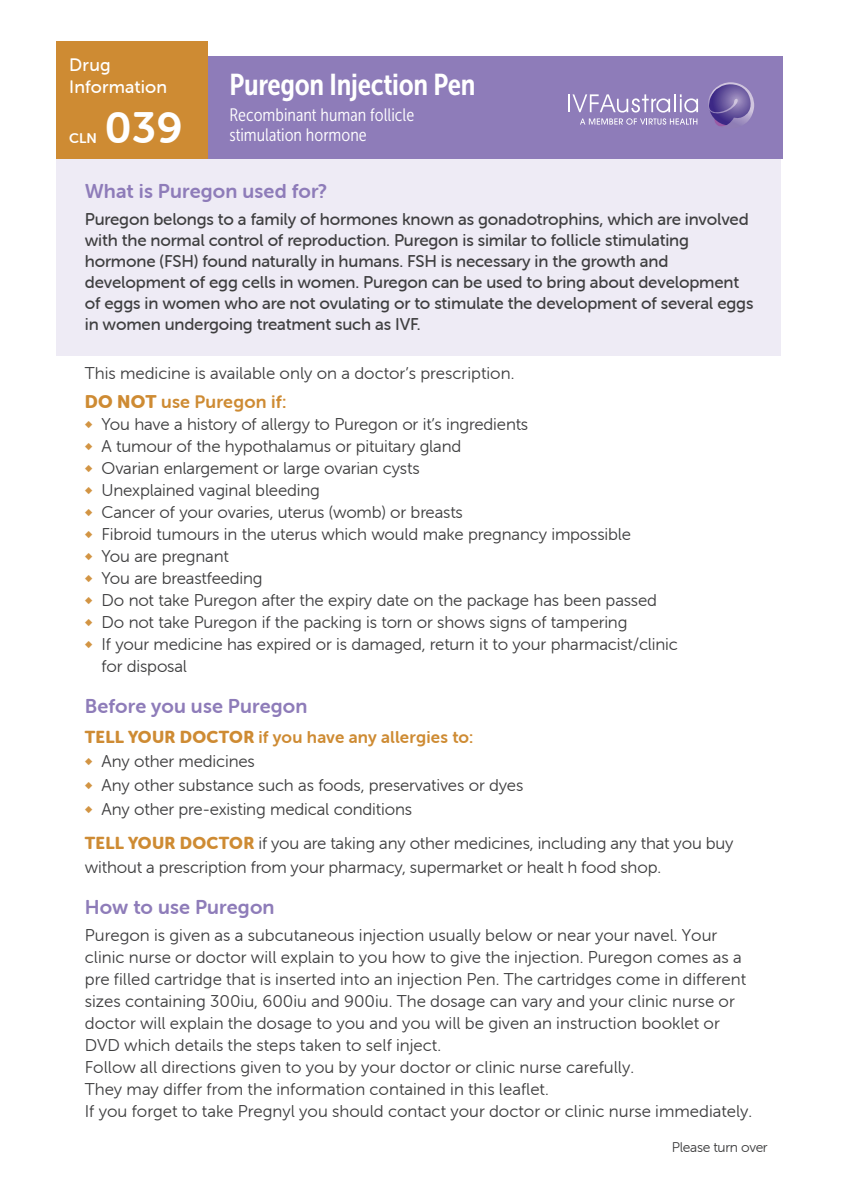
<style>
.page{position:relative;width:843px;height:1190px;background:#fff}
.page>*{position:absolute;margin:0;border:0;box-sizing:border-box;transform-origin:0 0}
.t1{font:44px "Museo Sans Rounded 700";color:#fff}
.t2{font:30px "Museo Sans Cond 700";letter-spacing:-.01em;color:#fff}
.t3{font:20px "Museo Sans Rounded 700";letter-spacing:.005em;color:#8e7cb9}
.t4{font:18px/20px "Museo Sans Cond 300";color:#fff}
.t5{font:18px "Museo Sans Rounded 700";letter-spacing:.01em;color:#ce8b33}
.t6{font:18px/22px "Museo Sans Rounded 500";letter-spacing:.01em;color:#fff}
.t7{font:17px/22px "Museo Sans Rounded 300";letter-spacing:-.01em;color:#3e3e3f}
.t8{font:17px/21px "Museo Sans Rounded 500";letter-spacing:-.01em;color:#3e3e3f}
.t9{font:17px "Museo Sans Rounded 700";letter-spacing:.01em;color:#ce8b33}
.t10{font:14px "Museo Sans Rounded 300";letter-spacing:-.025em;color:#3e3e3f}
.t11{font:14px "Museo Sans Rounded 700";color:#fff}
.s1{font-family:"Museo Sans Rounded 900"}
.s2{color:#d29443}
.s3{font-family:"Museo Sans Rounded 900";color:#ce8b33}
</style>
<div class="page">
<div style="left:56px;top:158px;width:724px;height:197px;background:#eeebf5"></div>
<div style="left:205px;top:56px;width:577px;height:102px;background:#8e7cb9"></div>
<div style="left:56px;top:41px;width:152px;height:117px;background:#ce8b33"></div>
<svg style="left:708px;top:82px;width:46px;height:45px"></svg>
<svg style="left:568px;top:94px;width:130px;height:31px"></svg>
<p class="t6" style="left:69px;top:54px;width:99px">Drug<br>Information</p>
<p class="t11" style="left:69px;top:130px;width:29px">CLN</p>
<h1 class="t1" style="left:104px;top:103px;width:80px">039</h1>
<h2 class="t2" style="left:229px;top:68px;width:247px">Puregon Injection Pen</h2>
<p class="t4" style="left:229px;top:105px;width:186px">Recombinant human follicle stimulation hormone</p>
<p class="t3" style="left:85px;top:180px;width:244px">What is Puregon used for?</p>
<p class="t8" style="left:85px;top:209px;width:670px">Puregon belongs to a family of hormones known as gonadotrophins, which are involved with the normal control of reproduction. Puregon is similar to follicle stimulating hormone (FSH) found naturally in humans. FSH is necessary in the growth and development of egg cells in women. Puregon can be used to bring about development of eggs in women who are not ovulating or to stimulate the development of several eggs in women undergoing treatment such as IVF.</p>
<p class="t7" style="left:85px;top:362px;width:431px">This medicine is available only on a doctor’s prescription.</p>
<p class="t5" style="left:85px;top:392px;width:203px"><span class="s1">DO NOT</span> use Puregon if:</p>
<p class="t7" style="left:85px;top:414px;width:445px"><span class="s2">◆</span> You have a history of allergy to Puregon or it’s ingredients</p>
<p class="t7" style="left:85px;top:436px;width:378px"><span class="s2">◆</span> A tumour of the hypothalamus or pituitary gland</p>
<p class="t7" style="left:85px;top:458px;width:336px"><span class="s2">◆</span> Ovarian enlargement or large ovarian cysts</p>
<p class="t7" style="left:85px;top:480px;width:237px"><span class="s2">◆</span> Unexplained vaginal bleeding</p>
<p class="t7" style="left:85px;top:502px;width:379px"><span class="s2">◆</span> Cancer of your ovaries, uterus (womb) or breasts</p>
<p class="t7" style="left:85px;top:524px;width:548px"><span class="s2">◆</span> Fibroid tumours in the uterus which would make pregnancy impossible</p>
<p class="t7" style="left:85px;top:546px;width:145px"><span class="s2">◆</span> You are pregnant</p>
<p class="t7" style="left:85px;top:568px;width:179px"><span class="s2">◆</span> You are breastfeeding</p>
<p class="t7" style="left:85px;top:590px;width:573px"><span class="s2">◆</span> Do not take Puregon after the expiry date on the package has been passed</p>
<p class="t7" style="left:85px;top:612px;width:544px"><span class="s2">◆</span> Do not take Puregon if the packing is torn or shows signs of tampering</p>
<p class="t7" style="left:102px;top:634px;width:577px;text-indent:-17px"><span class="s2">◆</span> If your medicine has expired or is damaged, return it to your pharmacist/clinic for disposal</p>
<p class="t3" style="left:85px;top:695px;width:224px">Before you use Puregon</p>
<p class="t9" style="left:85px;top:728px;width:390px"><span class="s1">TELL YOUR DOCTOR</span> if you have any allergies to:</p>
<p class="t7" style="left:85px;top:750px;width:172px"><span class="s2">◆</span> Any other medicines</p>
<p class="t7" style="left:85px;top:774px;width:440px"><span class="s2">◆</span> Any other substance such as foods, preservatives or dyes</p>
<p class="t7" style="left:85px;top:792px;width:650px;line-height:33.6px"><span class="s2">◆</span> Any other pre-existing medical conditions<br><span class="s3">TELL YOUR DOCTOR</span> if you are taking any other medicines, including any that you buy</p>
<p class="t7" style="left:85px;top:856px;width:577px">without a prescription from your pharmacy, supermarket or healt h food shop.</p>
<p class="t3" style="left:85px;top:896px;width:191px">How to use Puregon</p>
<p class="t7" style="left:85px;top:925px;width:669px">Puregon is given as a subcutaneous injection usually below or near your navel. Your clinic nurse or doctor will explain to you how to give the injection. Puregon comes as a pre filled cartridge that is inserted into an injection Pen. The cartridges come in different sizes containing 300iu, 600iu and 900iu. The dosage can vary and your clinic nurse or doctor will explain the dosage to you and you will be given an instruction booklet or DVD which details the steps taken to self inject.<br>Follow all directions given to you by your doctor or clinic nurse carefully.<br>They may differ from the information contained in this leaflet.<br>If you forget to take Pregnyl you should contact your doctor or clinic nurse immediately.</p>
<p class="t10" style="left:672px;top:1140px;width:97px">Please turn over</p>
</div>
